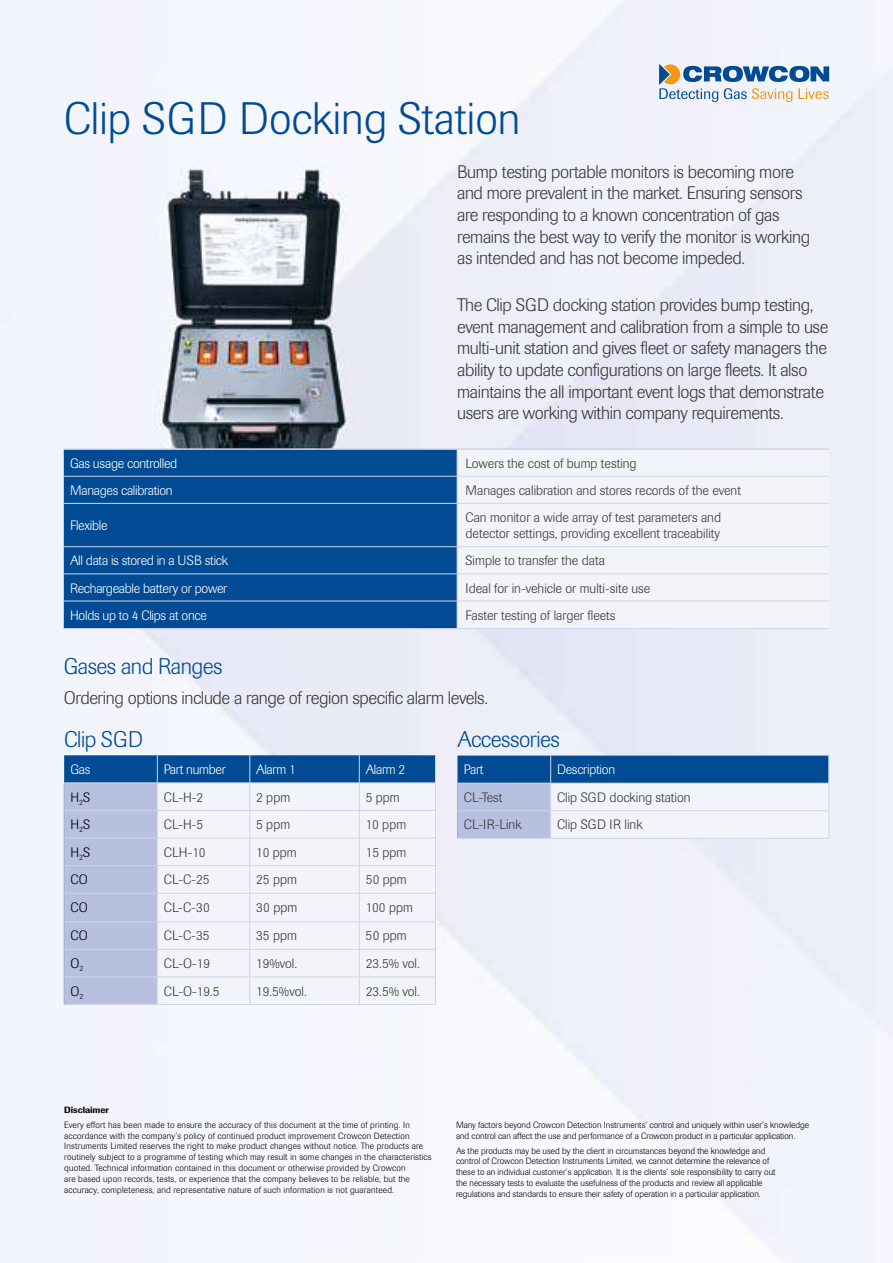
<style>
.page{position:relative;width:893px;height:1263px;background:#fff}
.page>*{position:absolute;margin:0;border:0;box-sizing:border-box;transform-origin:0 0}
.t1{font:300 45px "Imago";color:#004b93}
.t2{font:300 22.5px "Imago";letter-spacing:-.02em;color:#004b93}
.t3{font:300 18px/21.6px "Imago";letter-spacing:-.02em;color:#373739}
.t4{font:300 13.5px/16.2px "Imago";color:#373739}
.t5{font:300 13.5px "Imago";letter-spacing:-.02em;color:#fff}
.t6{font:300 13.5px "Imago";color:#000}
.t7{font:300 9px/10.8px "Imago";letter-spacing:.02em;color:#000}
.t8{font:300 9px/10.8px "Imago";color:#000}
.t9{font:500 9px "Imago";color:#000}
</style>
<div class="page">
<img style="left:0;top:0;width:893px;height:1263px">
<svg style="left:659px;top:64px;width:170px;height:38px"></svg>
<hr style="left:157px;top:1004px;width:93px;height:1px;background:#cfd4eb">
<hr style="left:250px;top:1004px;width:109px;height:1px;background:#cfd4eb">
<hr style="left:359px;top:1004px;width:77px;height:1px;background:#cfd4eb">
<hr style="left:64px;top:1004px;width:93px;height:1px;background:#cfd4eb">
<svg style="left:64px;top:755px;width:372px;height:249px"></svg>
<hr style="left:457px;top:838px;width:94px;height:1px;background:#cfd4eb">
<hr style="left:551px;top:838px;width:278px;height:1px;background:#cfd4eb">
<svg style="left:457px;top:756px;width:372px;height:82px"></svg>
<div style="left:64px;top:450px;width:393px;height:178px;background:#004b93"></div>
<div style="left:458px;top:450px;width:371px;height:178px;background:#f3f4fa"></div>
<hr style="left:64px;top:448px;width:393px;height:2px;background:#cfd4eb">
<hr style="left:457px;top:448px;width:372px;height:2px;background:#cfd4eb">
<hr style="left:64px;top:476px;width:393px;height:1px;background:#cfd4eb">
<hr style="left:457px;top:476px;width:372px;height:1px;background:#cfd4eb">
<svg style="left:457px;top:450px;width:1px;height:53px"></svg>
<hr style="left:64px;top:503px;width:393px;height:1px;background:#cfd4eb">
<hr style="left:457px;top:503px;width:372px;height:1px;background:#cfd4eb">
<hr style="left:457px;top:504px;width:1px;height:42px;background:#cfd4eb">
<hr style="left:64px;top:546px;width:393px;height:1px;background:#cfd4eb">
<hr style="left:457px;top:546px;width:372px;height:1px;background:#cfd4eb">
<hr style="left:64px;top:573px;width:393px;height:1px;background:#cfd4eb">
<hr style="left:457px;top:573px;width:372px;height:1px;background:#cfd4eb">
<hr style="left:64px;top:601px;width:393px;height:1px;background:#cfd4eb">
<hr style="left:457px;top:601px;width:372px;height:1px;background:#cfd4eb">
<svg style="left:457px;top:547px;width:1px;height:81px"></svg>
<hr style="left:64px;top:628px;width:393px;height:1px;background:#cfd4eb">
<hr style="left:457px;top:628px;width:372px;height:1px;background:#cfd4eb">
<h1 class="t1" style="left:64px;top:93px;width:458px">Clip SGD Docking Station</h1>
<p class="t3" style="left:457px;top:161px;width:354px">Bump testing portable monitors is becoming more and more prevalent in the market. Ensuring sensors are responding to a known concentration of gas remains the best way to verify the monitor is working as intended and has not become impeded.</p>
<p class="t3" style="left:457px;top:295px;width:373px">The Clip SGD docking station provides bump testing, event management and calibration from a simple to use multi-unit station and gives fleet or safety managers the ability to update configurations on large fleets. It also maintains the all important event logs that demonstrate users are working within company requirements.</p>
<h3 class="t5" style="left:70px;top:455px;width:109px">Gas usage controlled</h3>
<h3 class="t4" style="left:466px;top:455px;width:173px">Lowers the cost of bump testing</h3>
<h3 class="t5" style="left:70px;top:483px;width:104px">Manages calibration</h3>
<h3 class="t4" style="left:466px;top:482px;width:277px">Manages calibration and stores records of the event</h3>
<h3 class="t5" style="left:70px;top:518px;width:39px">Flexible</h3>
<h3 class="t4" style="left:466px;top:509px;width:257px">Can monitor a wide array of test parameters and detector settings, providing excellent traceability</h3>
<h3 class="t5" style="left:70px;top:553px;width:159px">All data is stored in a USB stick</h3>
<h3 class="t4" style="left:466px;top:553px;width:141px">Simple to transfer the data</h3>
<h3 class="t5" style="left:70px;top:580px;width:159px">Rechargeable battery or power</h3>
<h3 class="t4" style="left:466px;top:580px;width:186px">Ideal for in-vehicle or multi-site use</h3>
<h3 class="t5" style="left:70px;top:608px;width:138px">Holds up to 4 Clips at once</h3>
<h3 class="t4" style="left:466px;top:607px;width:151px">Faster testing of larger fleets</h3>
<h2 class="t2" style="left:64px;top:653px;width:160px">Gases and Ranges</h2>
<h3 class="t3" style="left:64px;top:688px;width:426px">Ordering options include a range of region specific alarm levels.</h3>
<h2 class="t2" style="left:64px;top:726px;width:80px">Clip SGD</h2>
<h3 class="t5" style="left:71px;top:762px;width:21px">Gas</h3>
<h3 class="t5" style="left:164px;top:762px;width:64px">Part number</h3>
<h3 class="t5" style="left:256px;top:762px;width:41px">Alarm 1</h3>
<h3 class="t5" style="left:366px;top:762px;width:41px">Alarm 2</h3>
<h3 class="t6" style="left:71px;top:789px;width:21px">H<sub>2</sub>S</h3>
<h3 class="t4" style="left:164px;top:789px;width:41px">CL-H-2</h3>
<h3 class="t4" style="left:256px;top:789px;width:36px">2 ppm</h3>
<h3 class="t4" style="left:366px;top:789px;width:36px">5 ppm</h3>
<h3 class="t6" style="left:71px;top:817px;width:21px">H<sub>2</sub>S</h3>
<h3 class="t4" style="left:164px;top:816px;width:41px">CL-H-5</h3>
<h3 class="t4" style="left:256px;top:816px;width:36px">5 ppm</h3>
<h3 class="t4" style="left:366px;top:816px;width:42px">10 ppm</h3>
<h3 class="t6" style="left:71px;top:844px;width:21px">H<sub>2</sub>S</h3>
<h3 class="t4" style="left:164px;top:844px;width:43px">CLH-10</h3>
<h3 class="t4" style="left:256px;top:844px;width:42px">10 ppm</h3>
<h3 class="t4" style="left:366px;top:844px;width:42px">15 ppm</h3>
<h3 class="t6" style="left:71px;top:872px;width:19px">CO</h3>
<h3 class="t4" style="left:164px;top:872px;width:47px">CL-C-25</h3>
<h3 class="t4" style="left:256px;top:872px;width:42px">25 ppm</h3>
<h3 class="t4" style="left:366px;top:872px;width:43px">50 ppm</h3>
<h3 class="t6" style="left:71px;top:900px;width:19px">CO</h3>
<h3 class="t4" style="left:164px;top:899px;width:48px">CL-C-30</h3>
<h3 class="t4" style="left:256px;top:899px;width:43px">30 ppm</h3>
<h3 class="t4" style="left:366px;top:899px;width:49px">100 ppm</h3>
<h3 class="t6" style="left:70px;top:928px;width:19px">CO</h3>
<h3 class="t4" style="left:164px;top:928px;width:47px">CL-C-35</h3>
<h3 class="t4" style="left:256px;top:928px;width:42px">35 ppm</h3>
<h3 class="t4" style="left:366px;top:928px;width:43px">50 ppm</h3>
<h3 class="t6" style="left:70px;top:956px;width:14px">O<sub>2</sub></h3>
<h3 class="t4" style="left:164px;top:955px;width:48px">CL-O-19</h3>
<h3 class="t4" style="left:256px;top:955px;width:43px">19%vol.</h3>
<h3 class="t4" style="left:366px;top:955px;width:56px">23.5% vol.</h3>
<h3 class="t6" style="left:71px;top:983px;width:14px">O<sub>2</sub></h3>
<h3 class="t4" style="left:164px;top:983px;width:57px">CL-O-19.5</h3>
<h3 class="t4" style="left:256px;top:983px;width:52px">19.5%vol.</h3>
<h3 class="t4" style="left:366px;top:983px;width:56px">23.5% vol.</h3>
<h2 class="t2" style="left:457px;top:727px;width:104px">Accessories</h2>
<h3 class="t5" style="left:464px;top:762px;width:21px">Part</h3>
<h3 class="t5" style="left:557px;top:762px;width:60px">Description</h3>
<h3 class="t4" style="left:464px;top:789px;width:40px">CL-Test</h3>
<h3 class="t4" style="left:557px;top:789px;width:135px">Clip SGD docking station</h3>
<h3 class="t4" style="left:464px;top:817px;width:59px">CL-IR-Link</h3>
<h3 class="t4" style="left:557px;top:817px;width:87px">Clip SGD IR link</h3>
<p class="t9" style="left:64px;top:1104px;width:46px">Disclaimer</p>
<p class="t7" style="left:64px;top:1119px;width:369px">Every effort has been made to ensure the accuracy of this document at the time of printing. In accordance with the company’s policy of continued product improvement Crowcon Detection Instruments Limited reserves the right to make product changes without notice. The products are routinely subject to a programme of testing which may result in some changes in the characteristics quoted. Technical information contained in this document or otherwise provided by Crowcon<br>are based upon records, tests, or experience that the company believes to be reliable, but the accuracy, completeness, and representative nature of such information is not guaranteed.</p>
<p class="t8" style="left:456px;top:1119px;width:355px">Many factors beyond Crowcon Detection Instruments’ control and uniquely within user’s knowledge and control can affect the use and performance of a Crowcon product in a particular application.</p>
<p class="t8" style="left:456px;top:1145px;width:321px">As the products may be used by the client in circumstances beyond the knowledge and control of Crowcon Detection Instruments Limited, we cannot determine the relevance of these to an individual customer’s application. It is the clients’ sole responsibility to carry out the necessary tests to evaluate the usefulness of the products and review all applicable regulations and standards to ensure their safety of operation in a particular application.</p>
</div>
